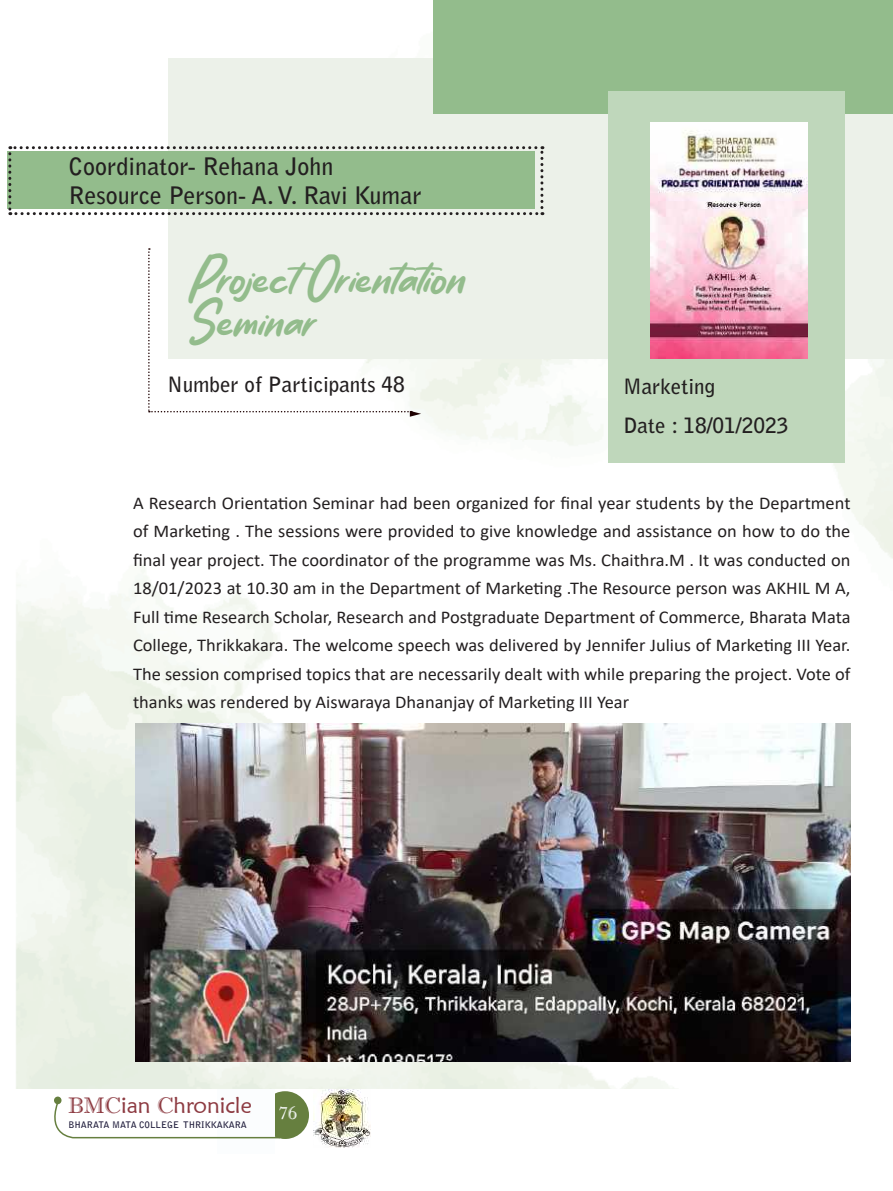
<style>
.page{position:relative;width:893px;height:1191px;background:#fff}
.page>*{position:absolute;margin:0;border:0;box-sizing:border-box;transform-origin:0 0}
.t1{font:43.5px/43.2px "On My Way";color:#93bc8c}
.t2{font:700 24px/28.8px "Bell Gothic Std";color:#231f20}
.t3{font:22.5px "Maiandra GD";color:#8d3b42}
.t4{font:700 21px "Bell Gothic Std";color:#231f20}
.t5{font:18px/28.5px "Calibri";color:#231f20;text-align:justify}
.t6{font:18px "Imprint MT Shadow";color:#fbfdfe}
.t7{font:700 9px "Bell Gothic Std";color:#1f1c3b}
.s1{font-family:"Imprint MT Shadow"}
</style>
<div class="page">
<img style="left:313px;top:1089px;width:57px;height:58px">
<div style="left:261px;top:1091px;width:48px;height:48px;background:#667f3f;border-radius:24px"></div>
<div style="left:218px;top:1060px;width:57px;height:93px;background:#fbfdfe"></div>
<svg style="left:54px;top:1096px;width:8px;height:8px"></svg>
<svg style="left:54px;top:1100px;width:227px;height:39px"></svg>
<img style="left:16px;top:13px;width:877px;height:1075px">
<div style="left:168px;top:58px;width:725px;height:301px;background:#ecf1e9"></div>
<div style="left:434px;top:0;width:459px;height:114px;background:#93bc8c"></div>
<div style="left:608px;top:91px;width:236px;height:371px;background:#bfd7bb"></div>
<svg style="left:148px;top:248px;width:273px;height:169px"></svg>
<svg style="left:8px;top:146px;width:535px;height:69px;background:#9bbe95"></svg>
<img style="left:650px;top:123px;width:158px;height:236px">
<img style="left:135px;top:723px;width:715px;height:338px">
<h2 class="t2" style="left:68px;top:152px;width:355px">Coordinator- Rehana John<br>Resource Person- A. V. Ravi Kumar</h2>
<h1 class="t1" style="left:191px;top:255px;width:275px">Project Orientation<br>Seminar</h1>
<p class="t4" style="left:168px;top:372px;width:239px">Number of Participants 48</p>
<p class="t4" style="left:623px;top:374px;width:94px">Marketing</p>
<p class="t4" style="left:624px;top:413px;width:166px">Date : 18/01/2023</p>
<p class="t5" style="left:133px;top:488px;width:719px">A Research Orientation Seminar had been organized for final year students by the Department of Marketing . The sessions were provided to give knowledge and assistance on how to do the final year project. The coordinator of the programme was Ms. Chaithra.M . It was conducted on 18/01/2023 at 10.30 am in the Department of Marketing .The Resource person was AKHIL M A, Full time Research Scholar, Research and Postgraduate Department of Commerce, Bharata Mata College, Thrikkakara. The welcome speech was delivered by Jennifer Julius of Marketing III Year.<br>The session comprised topics that are necessarily dealt with while preparing the project. Vote of thanks was rendered by Aiswaraya Dhananjay of Marketing III Year</p>
<p class="t3" style="left:68px;top:1090px;width:185px"><span class="s1">BMC</span>ian <span class="s1">C</span>hronicle</p>
<p class="t7" style="left:68px;top:1119px;width:180px">BHARATA MATA COLLEGE THRIKKAKARA</p>
<p class="t6" style="left:279px;top:1102px;width:20px">76</p>
</div>
